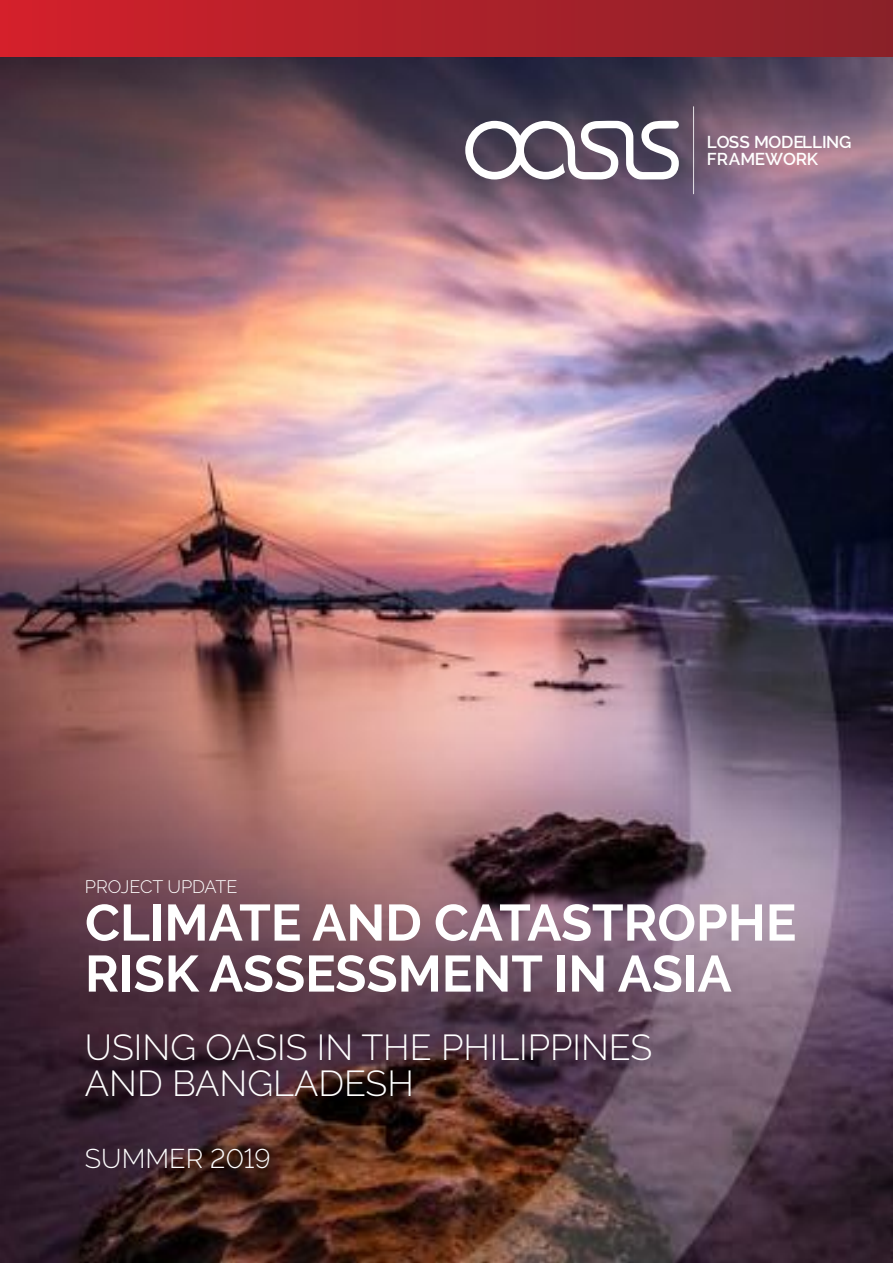
<style>
.page{position:relative;width:893px;height:1263px;background:#fff}
.page>*{position:absolute;margin:0;border:0;box-sizing:border-box;transform-origin:0 0}
.t1{font:700 51px/51px "Raleway";color:#fff}
.t2{font:300 36px/36px "Raleway";color:#fff}
.t3{font:300 27px "Raleway";color:#fff}
.t4{font:300 18px "Raleway";color:#fff}
.t5{font:600 17.1px/17.1px "Raleway";color:#fff}
</style>
<div class="page">
<img style="left:0;top:57px;width:893px;height:1206px">
<div style="left:0;top:0;width:893px;height:57px;background:linear-gradient(to right,#d3212b,#892129)"></div>
<svg style="left:465px;top:121px;width:214px;height:59px"></svg>
<hr style="left:693px;top:106px;width:1px;height:88px;background:#fff">
<p class="t4" style="left:85px;top:876px;width:154px">PROJECT UPDATE</p>
<p class="t5" style="left:707px;top:133px;width:146px">LOSS MODELLING<br>FRAMEWORK</p>
<p class="t1" style="left:85px;top:897px;width:713px">CLIMATE AND CATASTROPHE<br>RISK ASSESSMENT IN ASIA</p>
<p class="t2" style="left:85px;top:1029px;width:569px">USING OASIS IN THE PHILIPPINES<br>AND BANGLADESH</p>
<p class="t3" style="left:85px;top:1142px;width:187px">SUMMER 2019</p>
</div>
